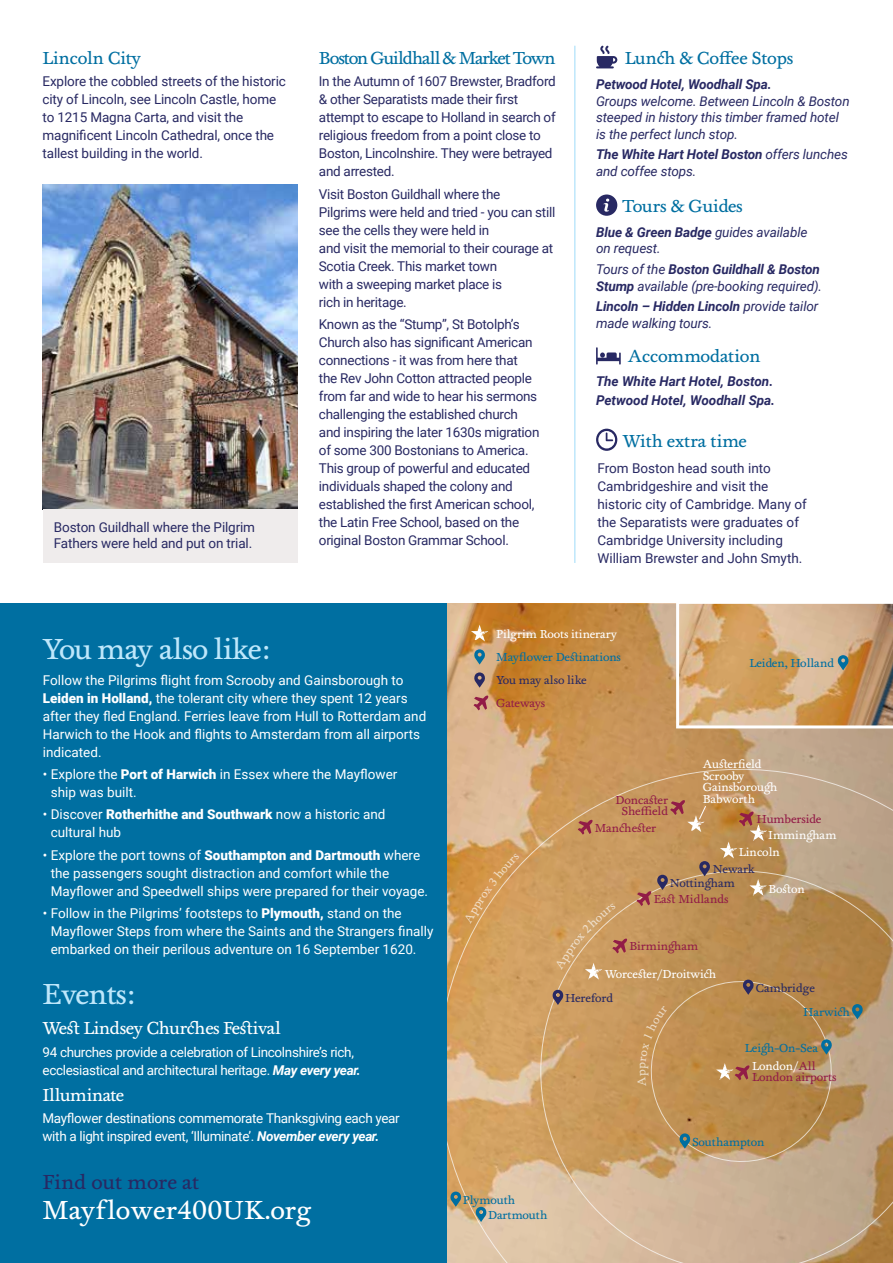
<style>
.page{position:relative;width:893px;height:1263px;background:#fff}
.page>*{position:absolute;margin:0;border:0;box-sizing:border-box;transform-origin:0 0}
.t1{font:30px "Foundry Wilson";letter-spacing:-.025em;color:#bee7fb}
.t2{font:27px "Foundry Wilson";color:#fff}
.t3{font:21px "Foundry Wilson";color:#282963}
.t4{font:18px "Foundry Wilson";letter-spacing:-.01em;color:#006fa1}
.t5{font:18px "Foundry Wilson";letter-spacing:-.025em;color:#fff}
.t6{font:18px "Foundry Wilson";letter-spacing:-.06em;color:#006fa1}
.t7{font:13.5px/18px "Roboto";letter-spacing:-.02em;color:#282963}
.t8{font:13.5px/18px "Roboto";color:#fff}
.t9{font:italic 13.5px/16.5px "Roboto";letter-spacing:-.01em;color:#282963}
.t10{font:13.5px/18px "Roboto";letter-spacing:-.025em;color:#fff}
.t11{font:13.5px/18px "Roboto";color:#282963}
.t12{font:italic 700 13.5px/19.5px "Roboto";color:#282963}
.t13{font:12px/11.7px "Foundry Wilson";letter-spacing:-.01em;color:#fff}
.t14{font:12px/10.5px "Foundry Wilson";letter-spacing:-.01em;color:#921c47}
.t15{font:12px/15.3px "Foundry Wilson";letter-spacing:-.01em;color:#006fa1}
.t16{font:12px "Foundry Wilson";letter-spacing:-.01em;color:#282963}
.t17{font:12px/13.6px "Foundry Wilson";letter-spacing:-.03em;color:#282963}
.t18{font:12px "Foundry Wilson";letter-spacing:-.035em;color:#921c47}
.s1{font-weight:700}
.s2{font-weight:900}
.s3{font-weight:700;font-style:italic}
.s4{color:#fff}
</style>
<div class="page">
<svg style="left:446px;top:604px;width:447px;height:144px;background:#c79459"></svg>
<svg style="left:446px;top:748px;width:447px;height:515px;background:#c8a273"></svg>
<div style="left:0;top:816px;width:446px;height:447px;background:#006fa1"></div>
<div style="left:0;top:604px;width:446px;height:459px;background:#006fa1"></div>
<img style="left:43px;top:184px;width:255px;height:326px">
<div style="left:43px;top:510px;width:255px;height:53px;background:#efecec"></div>
<svg style="left:596px;top:194px;width:21px;height:22px"></svg>
<svg style="left:596px;top:347px;width:25px;height:18px"></svg>
<svg style="left:596px;top:429px;width:21px;height:22px"></svg>
<svg style="left:596px;top:46px;width:21px;height:22px"></svg>
<hr style="left:574px;top:46px;width:2px;height:517px;background:#bee7fb">
<svg style="left:749px;top:879px;width:18px;height:17px"></svg>
<svg style="left:552px;top:990px;width:12px;height:15px"></svg>
<svg style="left:450px;top:1191px;width:12px;height:16px"></svg>
<svg style="left:475px;top:1207px;width:12px;height:15px"></svg>
<svg style="left:851px;top:1004px;width:12px;height:15px"></svg>
<svg style="left:699px;top:861px;width:11px;height:15px"></svg>
<svg style="left:657px;top:875px;width:11px;height:15px"></svg>
<svg style="left:637px;top:891px;width:14px;height:15px"></svg>
<svg style="left:720px;top:811px;width:47px;height:47px;background:#bd8d58"></svg>
<svg style="left:578px;top:820px;width:15px;height:14px"></svg>
<svg style="left:474px;top:672px;width:11px;height:16px"></svg>
<svg style="left:474px;top:649px;width:11px;height:16px"></svg>
<svg style="left:474px;top:695px;width:14px;height:15px"></svg>
<svg style="left:471px;top:625px;width:17px;height:16px"></svg>
<svg style="left:670px;top:800px;width:36px;height:32px"></svg>
<svg style="left:675px;top:603px;width:218px;height:127px;background:#cea779"></svg>
<svg style="left:637px;top:970px;width:205px;height:203px;background:#bb9058"></svg>
<svg style="left:554px;top:903px;width:73px;height:76px;background:#cd9d65"></svg>
<svg style="left:463px;top:853px;width:57px;height:70px;background:#d49952"></svg>
<h3 class="t4" style="left:43px;top:48px;width:101px">Lincoln City</h3>
<p class="t7" style="left:43px;top:72px;width:245px">Explore the cobbled streets of the historic city of Lincoln, see Lincoln Castle, home to 1215 Magna Carta, and visit the magnificent Lincoln Cathedral, once the tallest building in the world.</p>
<p class="t7" style="left:54px;top:518px;width:203px;line-height:16.5px">Boston Guildhall where the Pilgrim<br>Fathers were held and put on trial.</p>
<h3 class="t6" style="left:319px;top:48px;width:238px">Boston Guildhall &amp; Market Town</h3>
<p class="t7" style="left:319px;top:72px;width:238px">In the Autumn of 1607 Brewster, Bradford &amp; other Separatists made their first attempt to escape to Holland in search of religious freedom from a point close to Boston, Lincolnshire. They were betrayed and arrested.</p>
<p class="t7" style="left:319px;top:184px;width:238px">Visit Boston Guildhall where the<br>Pilgrims were held and tried - you can still see the cells they were held in<br>and visit the memorial to their courage at<br>Scotia Creek. This market town<br>with a sweeping market place is<br>rich in heritage.</p>
<p class="t7" style="left:319px;top:314px;width:222px">Known as the “Stump”, St Botolph’s Church also has significant American connections - it was from here that the Rev John Cotton attracted people from far and wide to hear his sermons challenging the established church and inspiring the later 1630s migration of some 300 Bostonians to America.<br>This group of powerful and educated individuals shaped the colony and established the first American school, the Latin Free School, based on the original Boston Grammar School.</p>
<h3 class="t4" style="left:625px;top:48px;width:170px">Lunch &amp; Coffee Stops</h3>
<p class="t12" style="left:596px;top:74px;width:177px">Petwood Hotel, Woodhall Spa.</p>
<p class="t9" style="left:596px;top:92px;width:255px">Groups welcome. Between Lincoln &amp; Boston steeped in history this timber framed hotel is the perfect lunch stop.</p>
<p class="t9" style="left:596px;top:146px;width:253px"><span class="s1">The White Hart Hotel Boston</span> offers lunches and coffee stops.</p>
<h3 class="t4" style="left:623px;top:195px;width:122px">Tours &amp; Guides</h3>
<p class="t9" style="left:596px;top:223px;width:213px"><span class="s1">Blue &amp; Green Badge</span> guides available on request.</p>
<p class="t9" style="left:596px;top:261px;width:228px">Tours of the <span class="s1">Boston Guildhall &amp; Boston<br>Stump</span> available (pre-booking required).</p>
<p class="t9" style="left:596px;top:298px;width:224px"><span class="s1">Lincoln – Hidden Lincoln</span> provide tailor made walking tours.</p>
<h3 class="t4" style="left:628px;top:346px;width:134px">Accommodation</h3>
<p class="t12" style="left:596px;top:371px;width:181px">The White Hart Hotel, Boston.<br>Petwood Hotel, Woodhall Spa.</p>
<h3 class="t4" style="left:623px;top:430px;width:126px">With extra time</h3>
<p class="t11" style="left:597px;top:458px;width:211px">From Boston head south into<br>Cambridgeshire and visit the historic city of Cambridge. Many of the Separatists were graduates of<br>Cambridge University including<br>William Brewster and John Smyth.</p>
<p class="t7" style="left:607px;top:459px;width:160px">om Boston head south into</p>
<p class="t7" style="left:612px;top:477px;width:200px">mbridgeshire and visit the historic</p>
<p class="t7" style="left:596px;top:495px;width:181px">city f Cambridge. Many of the</p>
<p class="t7" style="left:596px;top:513px;width:177px">Separatists were graduates of</p>
<p class="t7" style="left:612px;top:531px;width:210px">mbridge University including priests</p>
<p class="t7" style="left:596px;top:549px;width:211px">John Robinson and Richard Clyfton.</p>
<h1 class="t1" style="left:43px;top:632px;width:230px">You may also like:</h1>
<p class="t8" style="left:43px;top:670px;width:385px">Follow the Pilgrims flight from Scrooby and Gainsborough to <span class="s2">Leiden in Holland,</span> the tolerant city where they spent 12 years after they fled England. Ferries leave from Hull to Rotterdam and Harwich to the Hook and flights to Amsterdam from all airports indicated.</p>
<p class="t8" style="left:51px;top:765px;width:348px;text-indent:-8px">• Explore the <span class="s2">Port of Harwich</span> in Essex where the Mayflower ship was built.</p>
<p class="t8" style="left:51px;top:805px;width:336px;text-indent:-8px">• Discover <span class="s2">Rotherhithe and Southwark</span> now a historic and cultural hub</p>
<p class="t8" style="left:51px;top:845px;width:379px;text-indent:-8px">• Explore the port towns of <span class="s2">Southampton and Dartmouth</span> where the passengers sought distraction and comfort while the<br>Mayflower and Speedwell ships were prepared for their voyage.</p>
<p class="t8" style="left:51px;top:903px;width:384px;text-indent:-8px">• Follow in the Pilgrims’ footsteps to <span class="s2">Plymouth,</span> stand on the<br>Mayflower Steps from where the Saints and the Strangers finally embarked on their perilous adventure on 16 September 1620.</p>
<h1 class="t1" style="left:43px;top:976px;width:96px">Events:</h1>
<h3 class="t5" style="left:43px;top:1018px;width:240px">West Lindsey Churches Festival</h3>
<p class="t10" style="left:43px;top:1042px;width:320px">94 churches provide a celebration of Lincolnshire’s rich, ecclesiastical and architectural heritage. <span class="s3">May every year.</span></p>
<h3 class="t5" style="left:43px;top:1085px;width:83px">Illuminate</h3>
<p class="t10" style="left:43px;top:1109px;width:359px">Mayflower destinations commemorate Thanksgiving each year with a light inspired event, ‘Illuminate’. <span class="s3">November every year.</span></p>
<h3 class="t3" style="left:43px;top:1170px;width:159px">Find out more at</h3>
<h2 class="t2" style="left:43px;top:1195px;width:270px">Mayflower400UK.org</h2>
<p class="t13" style="left:496px;top:629px;width:123px">Pilgrim Roots itinerary</p>
<p class="t15" style="left:496px;top:650px;width:126px">Mayflower Destinations</p>
<p class="t16" style="left:496px;top:673px;width:92px">You may also like</p>
<p class="t18" style="left:496px;top:696px;width:51px">Gateways</p>
<p class="t14" style="left:615px;top:795px;width:54px;text-align:center">Doncaster<br>Sheffield</p>
<p class="t14" style="left:595px;top:822px;width:63px">Manchester</p>
<p class="t15" style="left:749px;top:656px;width:86px">Leiden, Holland</p>
<p class="t13" style="left:703px;top:758px;width:76px">Austerfield<br>Scrooby<br>Gainsborough<br>Babworth</p>
<p class="t14" style="left:756px;top:814px;width:67px">Humberside</p>
<p class="t13" style="left:768px;top:829px;width:70px">Immingham</p>
<p class="t13" style="left:739px;top:846px;width:43px">Lincoln</p>
<p class="t17" style="left:670px;top:863px;width:87px;text-indent:43px">Newark<br>Nottingham</p>
<p class="t14" style="left:654px;top:894px;width:76px">East Midlands</p>
<p class="t13" style="left:768px;top:884px;width:38px">Boston</p>
<p class="t14" style="left:629px;top:941px;width:71px">Birmingham</p>
<p class="t13" style="left:605px;top:969px;width:113px">Worcester/Droitwich</p>
<p class="t16" style="left:565px;top:991px;width:50px">Hereford</p>
<p class="t15" style="left:488px;top:1192px;width:61px;text-indent:-25px">Plymouth<br>Dartmouth</p>
<p class="t16" style="left:756px;top:981px;width:61px">Cambridge</p>
<p class="t15" style="left:803px;top:1005px;width:48px">Harwich</p>
<p class="t15" style="left:745px;top:1040px;width:75px">Leigh-On-Sea</p>
<p class="t14" style="left:752px;top:1061px;width:86px"><span class="s4">London/</span>All<br>London airports</p>
<p class="t15" style="left:692px;top:1134px;width:74px">Southampton</p>
</div>
